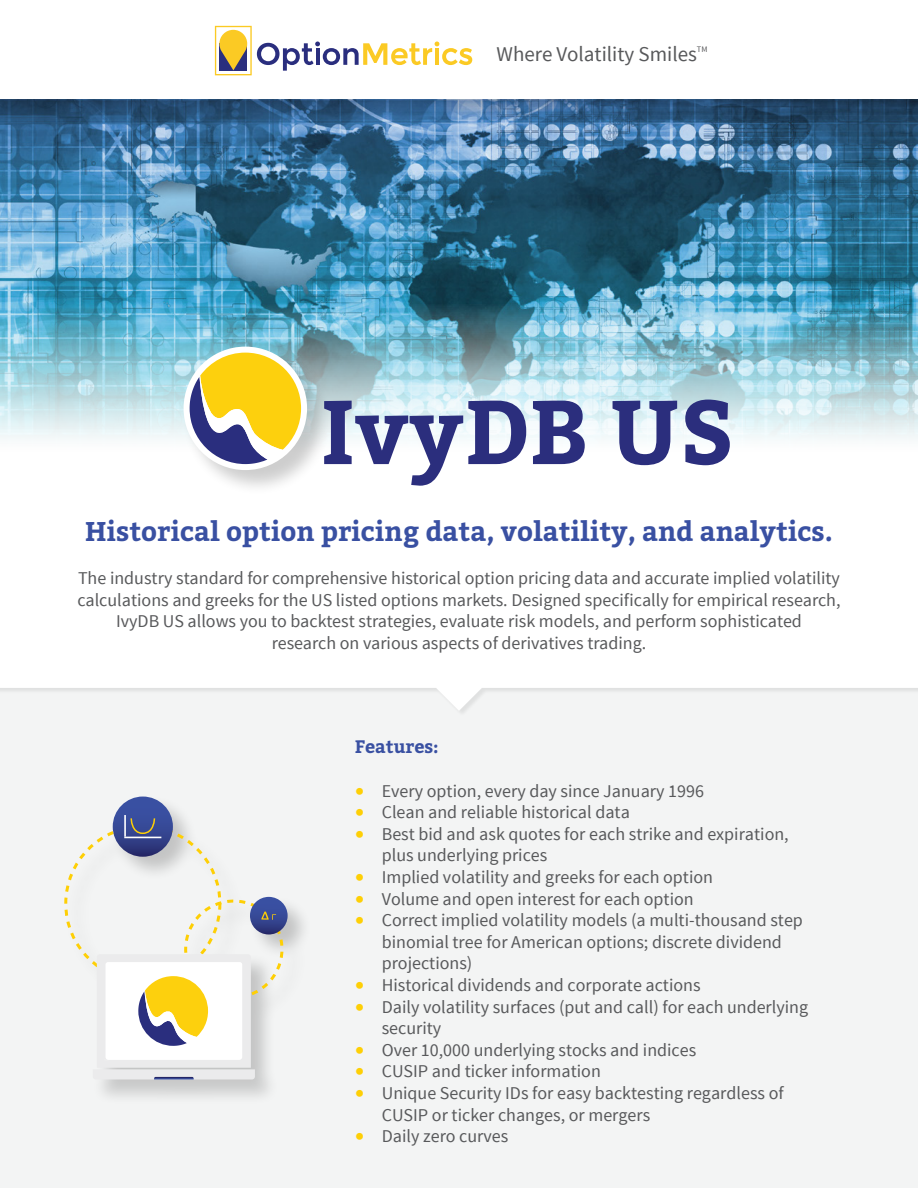
<style>
.page{position:relative;width:918px;height:1188px;background:#fff}
.page>*{position:absolute;margin:0;border:0;box-sizing:border-box;transform-origin:0 0}
.t1{font:700 90px "Bitter";color:#2b2e7d}
.t2{font:700 27px "Bitter";color:#3950a2}
.t3{font:21px "Source Sans Pro";color:#58595b}
.t4{font:18px/21.6px "Source Sans Pro";color:#58595b}
.t5{font:700 18px "Bitter";color:#3950a2}
.t6{font:8.4px "Source Sans Pro";color:#58595b}
.s1{font-family:"Bitter";font-weight:700;color:#fecf05}
</style>
<div class="page">
<img style="left:0;top:123px;width:918px;height:179px">
<div style="left:0;top:688px;width:918px;height:500px;background:#f3f4f4"></div>
<img style="left:0;top:302px;width:918px;height:137px">
<div style="left:0;top:502px;width:918px;height:215px;background:#f3f4f4"></div>
<svg style="left:0;top:503px;width:918px;height:208px;fill:#fff"></svg>
<div style="left:182px;top:345px;width:151px;height:150px;background:#000;opacity:.2"></div>
<div style="left:184px;top:347px;width:123px;height:123px;border:12px solid #fff;border-radius:50%"></div>
<svg style="left:190px;top:353px;width:111px;height:111px"></svg>
<div style="left:63px;top:795px;width:250px;height:310px;background:#000;opacity:.2"></div>
<svg style="left:113px;top:797px;width:60px;height:60px;background:#364691"></svg>
<svg style="left:124px;top:815px;width:37px;height:23px"></svg>
<svg style="left:93px;top:892px;width:195px;height:187px"></svg>
<div style="left:0;top:0;width:918px;height:123px;background:#000;opacity:.2"></div>
<div style="left:0;top:0;width:918px;height:98px;background:#fff"></div>
<svg style="left:215px;top:26px;width:257px;height:49px"></svg>
<p class="t3" style="left:497px;top:41px;width:202px">Where Volatility Smiles</p>
<p class="t6" style="left:697px;top:44px;width:12px">TM</p>
<h1 class="t1" style="left:321px;top:378px;width:415px">IvyDB US</h1>
<h2 class="t2" style="left:85px;top:515px;width:749px">Historical option pricing data, volatility, and analytics.</h2>
<p class="t4" style="left:77px;top:568px;width:765px;text-align:center">The industry standard for comprehensive historical option pricing data and accurate implied volatility calculations and greeks for the US listed options markets. Designed specifically for empirical research, IvyDB US allows you to backtest strategies, evaluate risk models, and perform sophisticated<br>research on various aspects of derivatives trading.</p>
<p class="t5" style="left:355px;top:736px;width:85px">Features:</p>
<p class="t4" style="left:355px;top:780px;width:351px"><span class="s1">•</span> Every option, every day since January 1996</p>
<p class="t4" style="left:355px;top:802px;width:277px"><span class="s1">•</span> Clean and reliable historical data</p>
<p class="t4" style="left:382px;top:823px;width:409px;text-indent:-27px"><span class="s1">•</span> Best bid and ask quotes for each strike and expiration, plus underlying prices</p>
<p class="t4" style="left:355px;top:867px;width:360px"><span class="s1">•</span> Implied volatility and greeks for each option</p>
<p class="t4" style="left:355px;top:888px;width:340px"><span class="s1">•</span> Volume and open interest for each option</p>
<p class="t4" style="left:382px;top:910px;width:423px;text-indent:-27px"><span class="s1">•</span> Correct implied volatility models (a multi-thousand step binomial tree for American options; discrete dividend projections)</p>
<p class="t4" style="left:355px;top:975px;width:347px"><span class="s1">•</span> Historical dividends and corporate actions</p>
<p class="t4" style="left:382px;top:996px;width:428px;text-indent:-27px"><span class="s1">•</span> Daily volatility surfaces (put and call) for each underlying security</p>
<p class="t4" style="left:355px;top:1039px;width:343px"><span class="s1">•</span> Over 10,000 underlying stocks and indices</p>
<p class="t4" style="left:355px;top:1061px;width:248px"><span class="s1">•</span> CUSIP and ticker information</p>
<p class="t4" style="left:382px;top:1083px;width:403px;text-indent:-27px"><span class="s1">•</span> Unique Security IDs for easy backtesting regardless of<br>CUSIP or ticker changes, or mergers</p>
<p class="t4" style="left:355px;top:1126px;width:155px"><span class="s1">•</span> Daily zero curves</p>
</div>
